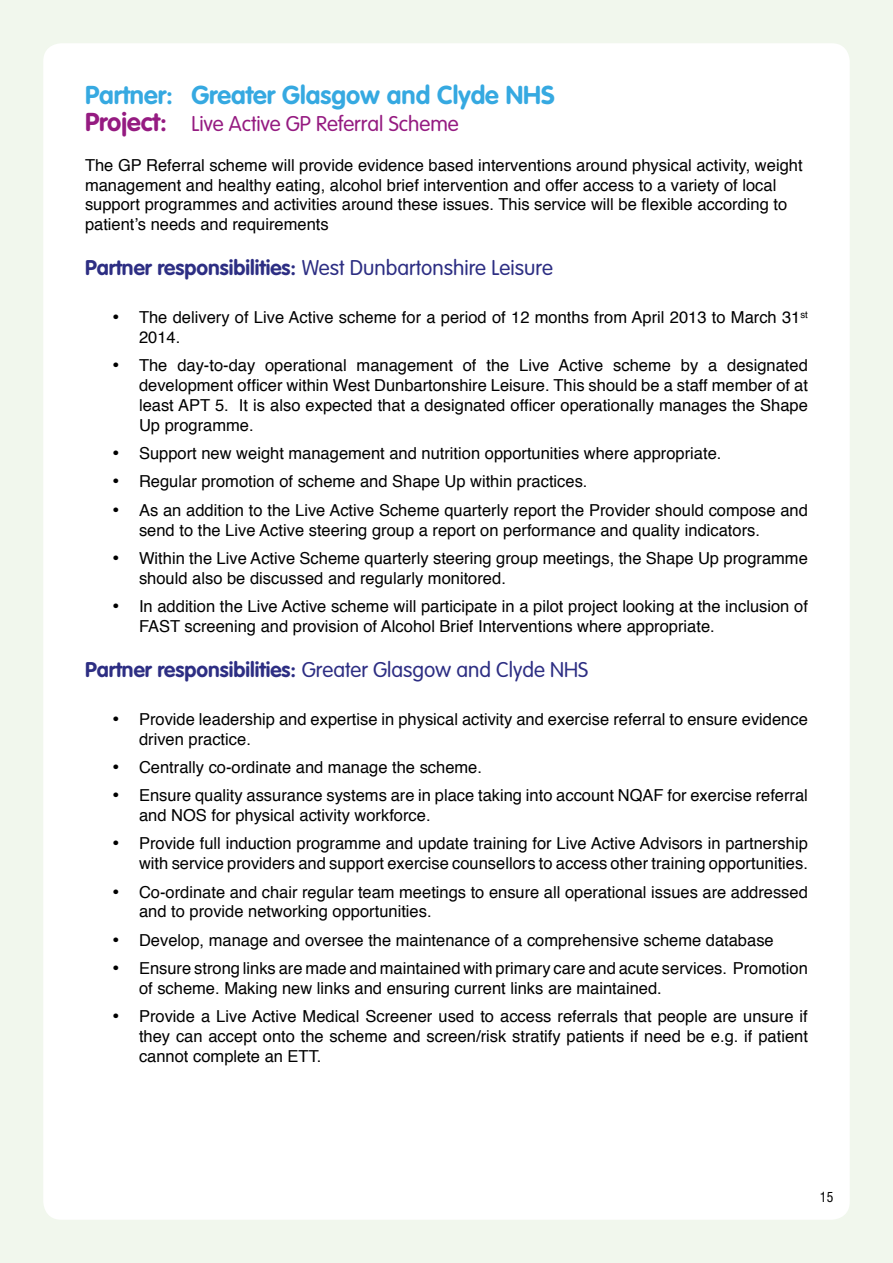
<style>
.page{position:relative;width:893px;height:1263px;background:#f1f7ed}
.page>*{position:absolute;margin:0;border:0;box-sizing:border-box;transform-origin:0 0}
.t1{font:700 25.5px "VAG Rounded";color:#36a9e1}
.t2{font:300 21px "VAG Rounded";color:#2d2e83}
.t3{font:300 21px "VAG Rounded";color:#951b81}
.t4{font:16.5px/19.8px "Helvetica";color:#000}
.t5{font:condensed 13.5px "Swiss 721 BT";color:#000}
.s1{font-weight:700;font-size:25.5px}
.s2{font-weight:700}
</style>
<div class="page">
<div style="left:43px;top:43px;width:807px;height:1177px;background:#fff;border-radius:18px"></div>
<h1 class="t1" style="left:85px;top:80px;width:471px">Partner: Greater Glasgow and Clyde NHS</h1>
<p class="t3" style="left:85px;top:112px;width:375px"><span class="s1">Project:</span> Live Active GP Referral Scheme</p>
<p class="t4" style="left:85px;top:156px;width:719px">The GP Referral scheme will provide evidence based interventions around physical activity, weight management and healthy eating, alcohol brief intervention and offer access to a variety of local support programmes and activities around these issues. This service will be flexible according to patient’s needs and requirements</p>
<p class="t2" style="left:85px;top:256px;width:469px"><span class="s2">Partner responsibilities:</span> West Dunbartonshire Leisure</p>
<p class="t4" style="left:139px;top:308px;width:670px;text-indent:-27px">• The delivery of Live Active scheme for a period of 12 months from April 2013 to March 31<sup>st<br></sup>2014.</p>
<p class="t4" style="left:139px;top:356px;width:670px;text-align:justify;text-indent:-27px">• The day-to-day operational management of the Live Active scheme by a designated development officer within West Dunbartonshire Leisure. This should be a staff member of at least APT 5. It is also expected that a designated officer operationally manages the Shape Up programme.</p>
<p class="t4" style="left:112px;top:444px;width:611px">• Support new weight management and nutrition opportunities where appropriate.</p>
<p class="t4" style="left:112px;top:472px;width:477px">• Regular promotion of scheme and Shape Up within practices.</p>
<p class="t4" style="left:139px;top:501px;width:670px;text-indent:-27px">• As an addition to the Live Active Scheme quarterly report the Provider should compose and send to the Live Active steering group a report on performance and quality indicators.</p>
<p class="t4" style="left:139px;top:549px;width:670px;text-indent:-27px">• Within the Live Active Scheme quarterly steering group meetings, the Shape Up programme should also be discussed and regularly monitored.</p>
<p class="t4" style="left:139px;top:597px;width:670px;text-indent:-27px">• In addition the Live Active scheme will participate in a pilot project looking at the inclusion of<br>FAST screening and provision of Alcohol Brief Interventions where appropriate.</p>
<p class="t2" style="left:85px;top:657px;width:505px"><span class="s2">Partner responsibilities:</span> Greater Glasgow and Clyde NHS</p>
<p class="t4" style="left:139px;top:710px;width:670px;text-indent:-27px">• Provide leadership and expertise in physical activity and exercise referral to ensure evidence driven practice.</p>
<p class="t4" style="left:112px;top:758px;width:371px">• Centrally co-ordinate and manage the scheme.</p>
<p class="t4" style="left:139px;top:786px;width:670px;text-indent:-27px">• Ensure quality assurance systems are in place taking into account NQAF for exercise referral and NOS for physical activity workforce.</p>
<p class="t4" style="left:112px;top:834px;width:697px;text-align:right">• Provide full induction programme and update training for Live Active Advisors in partnership with service providers and support exercise counsellors to access other training opportunities.</p>
<p class="t4" style="left:139px;top:882px;width:670px;text-indent:-27px">• Co-ordinate and chair regular team meetings to ensure all operational issues are addressed and to provide networking opportunities.</p>
<p class="t4" style="left:112px;top:930px;width:663px">• Develop, manage and oversee the maintenance of a comprehensive scheme database</p>
<p class="t4" style="left:139px;top:959px;width:670px;text-indent:-27px">• Ensure strong links are made and maintained with primary care and acute services. Promotion of scheme. Making new links and ensuring current links are maintained.</p>
<p class="t4" style="left:139px;top:1007px;width:670px;text-align:justify;text-indent:-27px">• Provide a Live Active Medical Screener used to access referrals that people are unsure if they can accept onto the scheme and screen/risk stratify patients if need be e.g. if patient cannot complete an ETT.</p>
<p class="t5" style="left:820px;top:1189px;width:15px">15</p>
</div>
